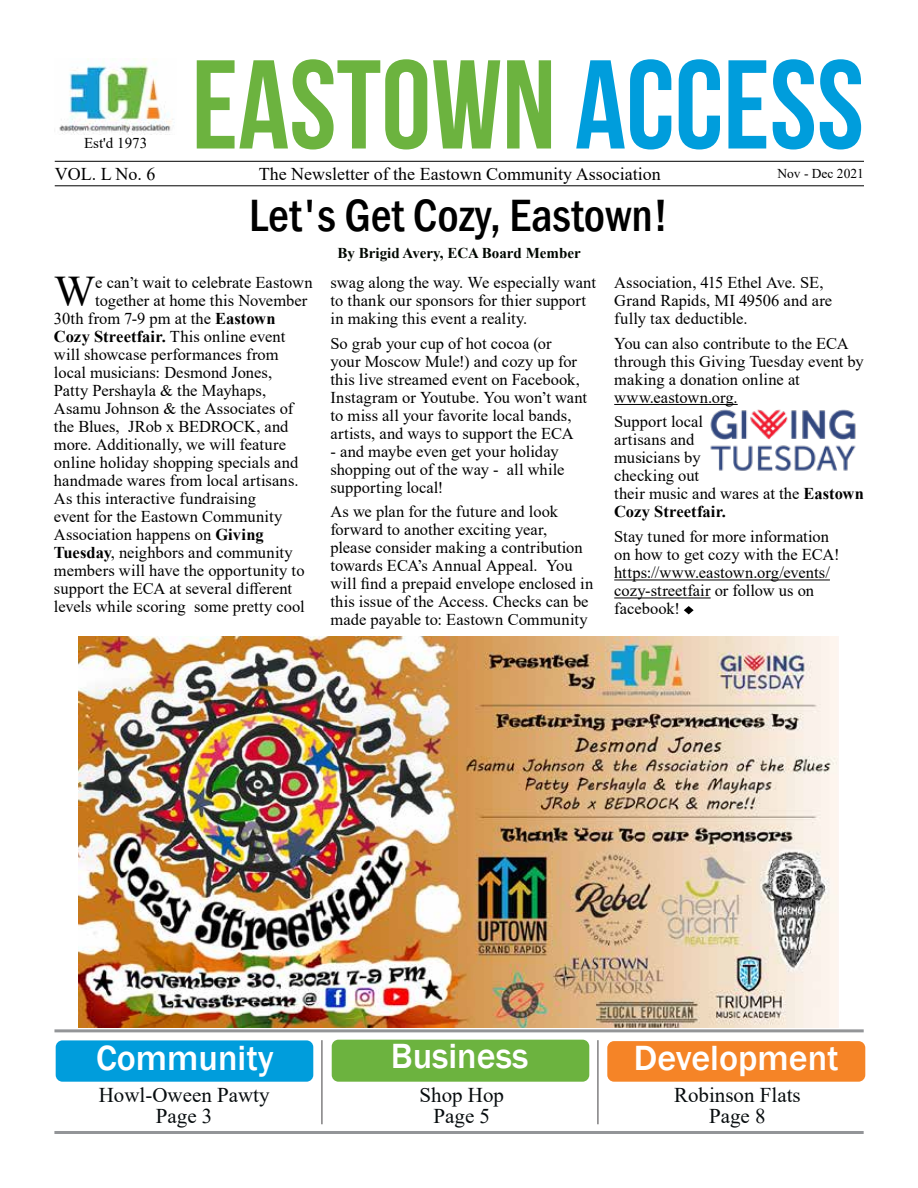
<style>
.page{position:relative;width:918px;height:1188px;background:#fff}
.page>*{position:absolute;margin:0;border:0;box-sizing:border-box;transform-origin:0 0}
.t1{font:700 126px "Bebas Neue";color:#6cb33f}
.t2{font:500 condensed 46.5px "Franklin Gothic";color:#000}
.t3{font:43.65px "Times New Roman";color:#000}
.t4{font:500 36px "Franklin Gothic";color:#fff}
.t5{font:21px/21px "Times New Roman";color:#080d0f;text-align:center}
.t6{font:18px "Times New Roman";color:#000}
.t7{font:16.5px/18px "Times New Roman";color:#000}
.t8{font:700 16.5px "Times New Roman";letter-spacing:.005em;color:#000}
.t9{font:700 15px "Times New Roman";color:#000700}
.t10{font:15px "Times New Roman";color:#000}
.t11{font:13.5px "Times New Roman";color:#000}
.s1{color:#009ddc}
.s2{font-weight:700}
.s3{font-weight:400}
</style>
<div class="page">
<hr style="left:614px;top:404px;width:124px;height:1px;background:#000">
<hr style="left:614px;top:580px;width:216px;height:1px;background:#000">
<hr style="left:614px;top:598px;width:97px;height:1px;background:#000">
<svg style="left:684px;top:606px;width:10px;height:9px"></svg>
<hr style="left:55px;top:161px;width:809px;height:1px;background:#000">
<hr style="left:55px;top:185px;width:809px;height:1px;background:#000">
<div style="left:56px;top:1040px;width:257px;height:42px;background:#009ddc;border-radius:7px"></div>
<hr style="left:322px;top:1040px;width:1px;height:84px;background:#414042">
<hr style="left:598px;top:1040px;width:1px;height:84px;background:#414042">
<div style="left:332px;top:1040px;width:257px;height:42px;background:#6cb33f;border-radius:7px"></div>
<div style="left:607px;top:1041px;width:258px;height:41px;background:#f58427;border-radius:7px"></div>
<hr style="left:54px;top:1029px;width:810px;height:3px;background:#939598">
<hr style="left:54px;top:1131px;width:810px;height:3px;background:#939598">
<img style="left:59px;top:59px;width:116px;height:75px">
<img style="left:710px;top:409px;width:146px;height:62px">
<img style="left:78px;top:636px;width:760px;height:392px">
<p class="t10" style="left:84px;top:133px;width:65px">Est'd 1973</p>
<h1 class="t1" style="left:192px;top:36px;width:674px">EASTOWN <span class="s1">ACCESS</span></h1>
<p class="t6" style="left:55px;top:161px;width:102px">VOL. L No. 6</p>
<p class="t6" style="left:259px;top:161px;width:403px">The Newsletter of the Eastown Community Association</p>
<h2 class="t2" style="left:249px;top:185px;width:421px">Let's Get Cozy, Eastown!</h2>
<p class="t9" style="left:338px;top:242px;width:245px">By Brigid Avery, ECA Board Member</p>
<p class="t11" style="left:777px;top:164px;width:88px">Nov - Dec 2021</p>
<h3 class="t3" style="left:54px;top:261px;width:43px">W</h3>
<p class="t7" style="left:95px;top:273px;width:219px">e can’t wait to celebrate Eastown</p>
<p class="t7" style="left:95px;top:291px;width:214px">together at home this November</p>
<p class="t7" style="left:54px;top:309px;width:223px">30th from 7-9 pm at the <span class="s2">Eastown</span></p>
<p class="t8" style="left:54px;top:325px;width:233px">Cozy Streetfair. <span class="s3">This online event</span></p>
<p class="t7" style="left:54px;top:345px;width:226px">will showcase performances from</p>
<p class="t7" style="left:54px;top:363px;width:220px">local musicians: Desmond Jones,</p>
<p class="t7" style="left:54px;top:381px;width:214px">Patty Pershayla &amp; the Mayhaps,</p>
<p class="t7" style="left:54px;top:399px;width:241px">Asamu Johnson &amp; the Associates of</p>
<p class="t7" style="left:54px;top:417px;width:236px">the Blues, JRob x BEDROCK, and</p>
<p class="t7" style="left:54px;top:435px;width:234px">more. Additionally, we will feature</p>
<p class="t7" style="left:54px;top:453px;width:246px">online holiday shopping specials and</p>
<p class="t7" style="left:54px;top:471px;width:246px">handmade wares from local artisans.</p>
<p class="t7" style="left:54px;top:489px;width:204px">As this interactive fundraising</p>
<p class="t7" style="left:54px;top:507px;width:230px">event for the Eastown Community</p>
<p class="t7" style="left:54px;top:525px;width:211px">Association happens on <span class="s2">Giving</span></p>
<p class="t7" style="left:54px;top:543px;width:240px"><span class="s2">Tuesday</span>, neighbors and community</p>
<p class="t7" style="left:54px;top:561px;width:252px">members will have the opportunity to</p>
<p class="t7" style="left:54px;top:579px;width:240px">support the ECA at several different</p>
<p class="t7" style="left:54px;top:597px;width:252px">levels while scoring some pretty cool</p>
<p class="t7" style="left:330px;top:273px;width:267px">swag along the way. We especially want to thank our sponsors for thier support in making this event a reality.</p>
<p class="t7" style="left:330px;top:334px;width:258px">So grab your cup of hot cocoa (or<br>your Moscow Mule!) and cozy up for this live streamed event on Facebook, Instagram or Youtube. You won’t want to miss all your favorite local bands, artists, and ways to support the ECA</p>
<p class="t7" style="left:330px;top:442px;width:235px">- and maybe even get your holiday shopping out of the way - all while supporting local!</p>
<p class="t7" style="left:330px;top:502px;width:264px">As we plan for the future and look forward to another exciting year,<br>please consider making a contribution towards ECA’s Annual Appeal. You will find a prepaid envelope enclosed in this issue of the Access. Checks can be made payable to: Eastown Community</p>
<p class="t7" style="left:614px;top:273px;width:219px">Association, 415 Ethel Ave. SE,<br>Grand Rapids, MI 49506 and are fully tax deductible.</p>
<p class="t7" style="left:614px;top:334px;width:251px">You can also contribute to the ECA through this Giving Tuesday event by making a donation online at www.eastown.org.</p>
<p class="t7" style="left:614px;top:412px;width:251px">Support local<br>artisans and<br>musicians by<br>checking out<br>their music and wares at the <span class="s2">Eastown<br>Cozy Streetfair.</span></p>
<p class="t7" style="left:614px;top:527px;width:227px">Stay tuned for more information on how to get cozy with the ECA! https://www.eastown.org/events/ cozy-streetfair or follow us on facebook!</p>
<h3 class="t4" style="left:96px;top:1036px;width:179px">Community</h3>
<h3 class="t4" style="left:391px;top:1034px;width:139px">Business</h3>
<h3 class="t4" style="left:634px;top:1035px;width:207px">Development</h3>
<p class="t5" style="left:99px;top:1084px;width:172px">Howl-Oween Pawty<br>Page 3</p>
<p class="t5" style="left:420px;top:1084px;width:86px">Shop Hop<br>Page 5</p>
<p class="t5" style="left:674px;top:1084px;width:128px">Robinson Flats<br>Page 8</p>
</div>
